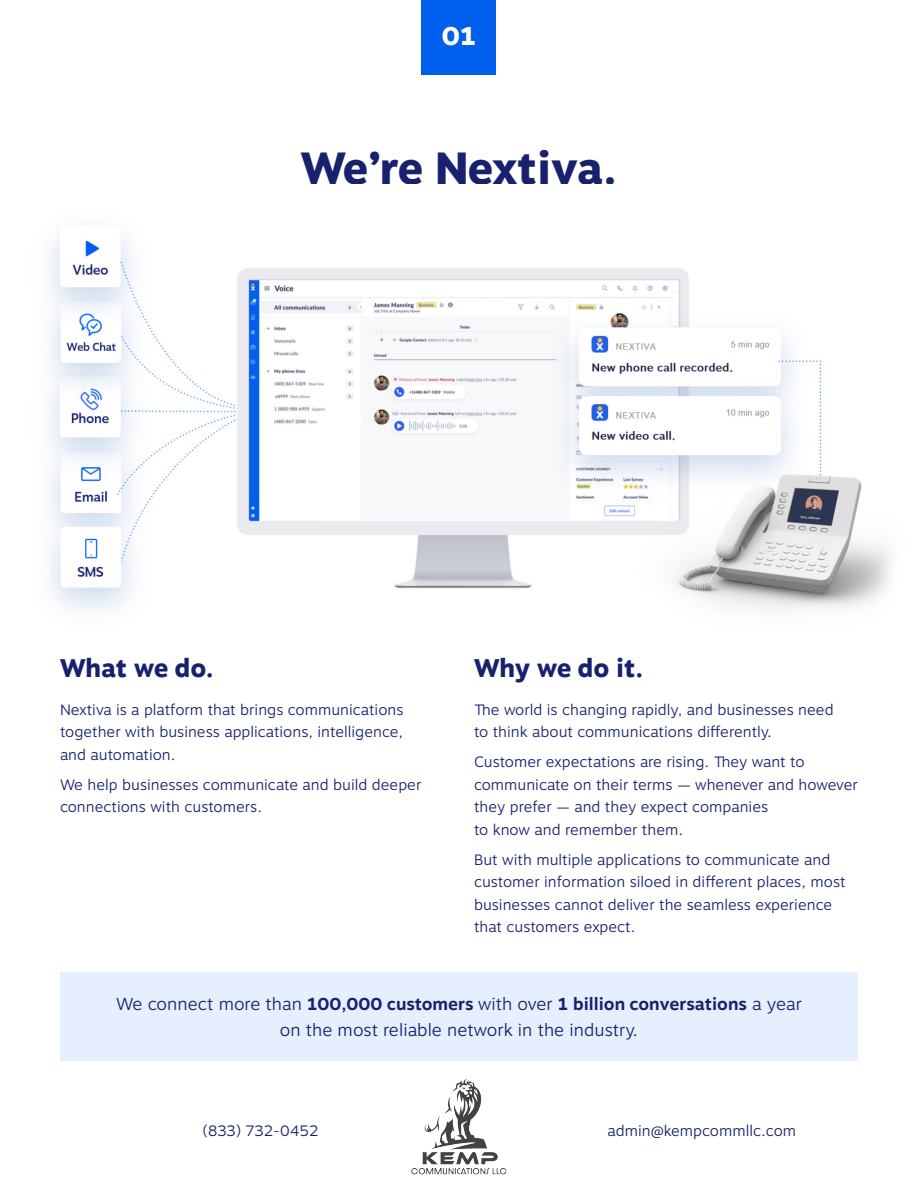
<style>
.page{position:relative;width:918px;height:1188px;background:#fff}
.page>*{position:absolute;margin:0;border:0;box-sizing:border-box;transform-origin:0 0}
.t1{font:800 45px "Motiva Sans";letter-spacing:-.01em;color:#18216d}
.t2{font:800 25.65px "Motiva Sans";color:#fff}
.t3{font:800 25.5px "Motiva Sans";letter-spacing:-.005em;color:#18216d}
.t4{font:300 17.25px/26px "Motiva Sans";color:#18216d;text-align:center}
.t5{font:300 15px/22.5px "Motiva Sans";color:#18216d}
.s1{font-weight:700}
</style>
<div class="page">
<div style="left:422px;top:0;width:74px;height:75px;background:#005fec"></div>
<img style="left:48px;top:236px;width:842px;height:375px">
<div style="left:60px;top:972px;width:798px;height:88px;background:#e6effd"></div>
<img style="left:411px;top:1079px;width:96px;height:96px">
<p class="t2" style="left:442px;top:17px;width:36px">01</p>
<p class="t1" style="left:301px;top:135px;width:318px">We’re Nextiva.</p>
<p class="t3" style="left:60px;top:650px;width:155px">What we do.</p>
<p class="t5" style="left:60px;top:699px;width:345px;text-align:justify">Nextiva is a platform that brings communications together with business applications, intelligence, and automation.</p>
<p class="t5" style="left:60px;top:774px;width:363px">We help businesses communicate and build deeper connections with customers.</p>
<p class="t3" style="left:474px;top:650px;width:171px">Why we do it.</p>
<p class="t5" style="left:474px;top:699px;width:361px">The world is changing rapidly, and businesses need to think about communications differently.</p>
<p class="t5" style="left:474px;top:751px;width:385px">Customer expectations are rising. They want to communicate on their terms — whenever and however they prefer — and they expect companies<br>to know and remember them.</p>
<p class="t5" style="left:474px;top:849px;width:373px">But with multiple applications to communicate and customer information siloed in different places, most businesses cannot deliver the seamless experience that customers expect.</p>
<p class="t4" style="left:116px;top:991px;width:687px">We connect more than <span class="s1">100,000 customers</span> with over <span class="s1">1 billion conversations</span> a year on the most reliable network in the industry.</p>
<p class="t5" style="left:202px;top:1120px;width:118px">(833) 732-0452</p>
<p class="t5" style="left:608px;top:1120px;width:190px">admin@kempcommllc.com</p>
</div>
